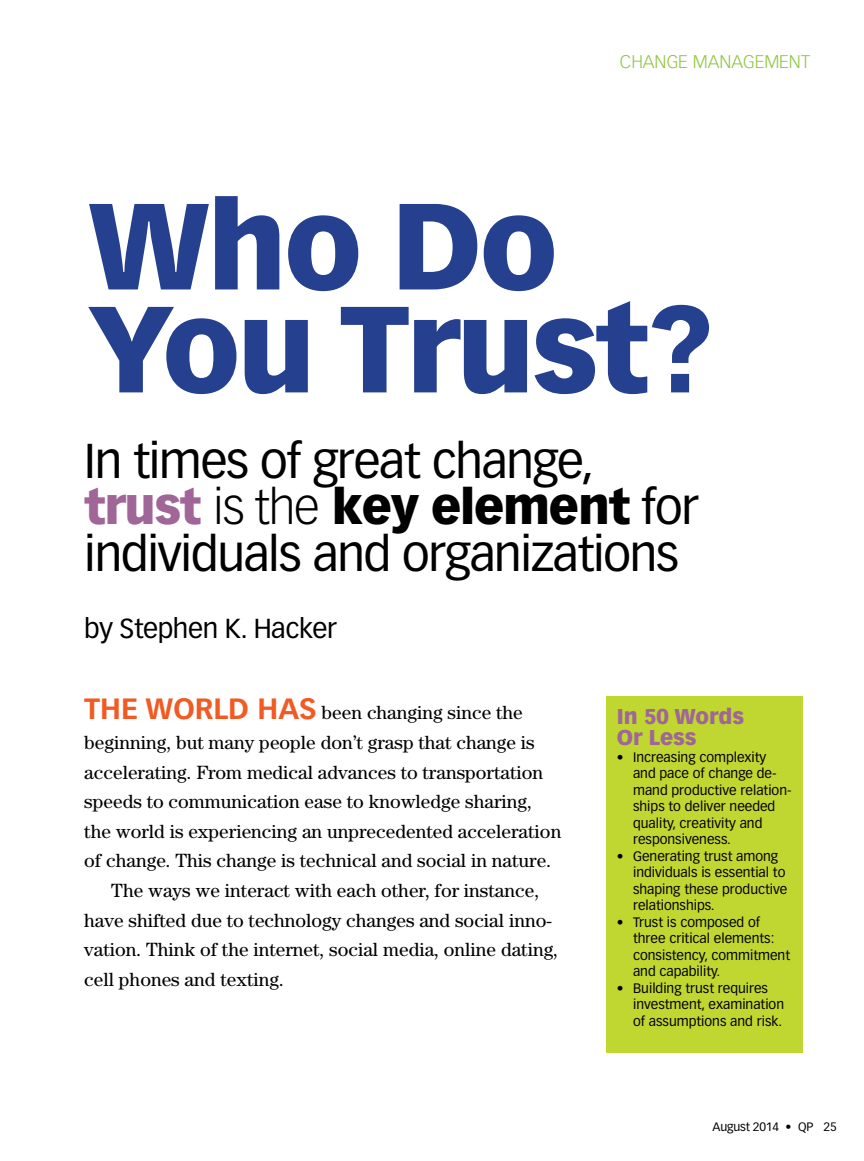
<style>
.page{position:relative;width:864px;height:1161px;background:#fff}
.page>*{position:absolute;margin:0;border:0;box-sizing:border-box;transform-origin:0 0}
.t1{font:900 120.15px/102.9px "Vectora LT Std";letter-spacing:-.025em;color:#25408f}
.t2{font:48px/46.5px "Vectora LT Std";letter-spacing:-.025em;color:#000}
.t3{font:27px "Vectora LT Std";letter-spacing:-.015em;color:#000}
.t4{font:900 21px/21px "Vectora LT Std";color:#9f6697}
.t5{font:19.2px "Century Std";color:#000}
.t6{font:300 18px "Vectora LT Std";color:#8dc63f}
.t7{font:13.5px/16.5px "Vectora LT Std";color:#000}
.t8{font:12px "Vectora LT Std";letter-spacing:-.015em;color:#000}
.s1{font-weight:900;color:#9f6697}
.s2{font-weight:300}
.s3{font-weight:900}
.s4{font-family:"Vectora LT Std";font-weight:700;font-size:28.8px;color:#f15a22}
</style>
<div class="page">
<div style="left:606px;top:697px;width:196px;height:356px;background:#bfd730"></div>
<p class="t6" style="left:620px;top:51px;width:192px">CHANGE MANAGEMENT</p>
<h1 class="t1" style="left:88px;top:194px;width:626px">Who Do<br>You Trust?</h1>
<h2 class="t2" style="left:84px;top:438px;width:616px">In times of great change, <span class="s1">trust</span> <span class="s2">is the</span> <span class="s3">key element</span> for individuals and organizations</h2>
<h3 class="t3" style="left:84px;top:613px;width:254px">by Stephen K. Hacker</h3>
<p class="t5" style="left:84px;top:702px;width:440px"><span class="s4">THE WORLD HAS</span> been changing since the</p>
<p class="t5" style="left:84px;top:731px;width:452px">beginning, but many people don’t grasp that change is</p>
<p class="t5" style="left:84px;top:761px;width:460px">accelerating. From medical advances to transportation</p>
<p class="t5" style="left:84px;top:790px;width:449px">speeds to communication ease to knowledge sharing,</p>
<p class="t5" style="left:84px;top:820px;width:479px">the world is experiencing an unprecedented acceleration</p>
<p class="t5" style="left:84px;top:850px;width:468px">of change. This change is technical and social in nature.</p>
<p class="t5" style="left:111px;top:879px;width:429px">The ways we interact with each other, for instance,</p>
<p class="t5" style="left:84px;top:909px;width:469px">have shifted due to technology changes and social inno-</p>
<p class="t5" style="left:84px;top:938px;width:475px">vation. Think of the internet, social media, online dating,</p>
<p class="t5" style="left:84px;top:968px;width:201px">cell phones and texting.</p>
<p class="t4" style="left:617px;top:706px;width:129px">In 50 Words<br>Or Less</p>
<p class="t7" style="left:633px;top:749px;width:160px;text-indent:-16px">• Increasing complexity and pace of change de&shy;mand productive relation&shy;ships to deliver needed quality, creativity and responsiveness.</p>
<p class="t7" style="left:633px;top:848px;width:156px;text-indent:-16px">• Generating trust among individuals is essential to shaping these productive relationships.</p>
<p class="t7" style="left:633px;top:914px;width:159px;text-indent:-16px">• Trust is composed of three critical elements: consistency, commitment and capability.</p>
<p class="t7" style="left:633px;top:980px;width:153px;text-indent:-16px">• Building trust requires investment, examination of assumptions and risk.</p>
<p class="t8" style="left:713px;top:1120px;width:126px">August 2014 • QP 25</p>
</div>
